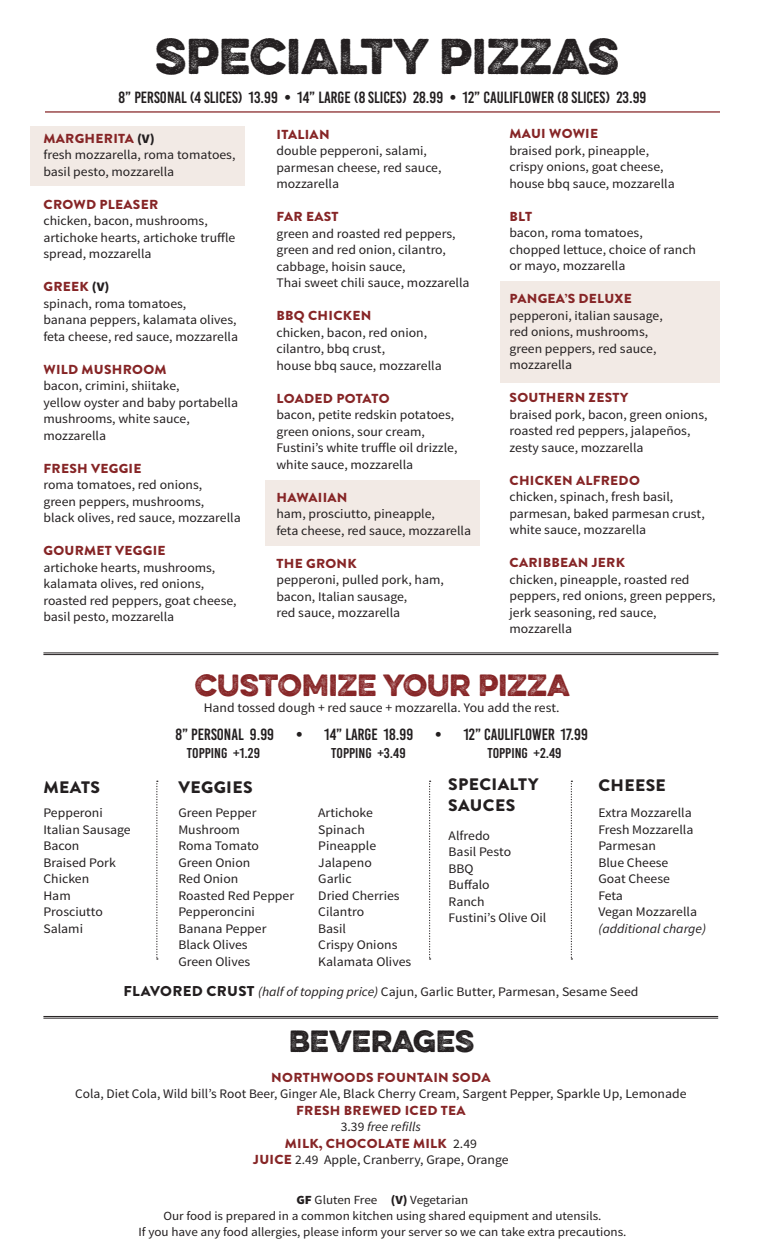
<style>
.page{position:relative;width:765px;height:1260px;background:#fff}
.page>*{position:absolute;margin:0;border:0;box-sizing:border-box;transform-origin:0 0}
.t1{font:45px "Eveleth Dot";color:#231f20}
.t2{font:27.5px "Eveleth Dot";color:#862526}
.t3{font:27.5px "Eveleth Dot";color:#231f20}
.t4{font:900 16.62px/21px "Brandon Grotesque";letter-spacing:.02em;color:#231f20;scale:1.05 1}
.t5{font:16.25px "Bebas Kai";color:#231f20}
.t6{font:14.25px "Bebas Kai";color:#231f20;scale:1.05 1}
.t7{font:13px/16.5px "Source Sans Pro";color:#231f20;scale:1.05 1}
.t8{font:900 13px "Brandon Grotesque";letter-spacing:.02em;color:#862526;scale:1.05 1}
.t9{font:13px "Source Sans Pro";color:#231f20}
.t10{font:13px/16.5px "Source Sans Pro";color:#231f20;scale:1.04 1}
.t11{font:italic 13px "Source Sans Pro";color:#231f20;scale:1.05 1}
.t12{font:italic 13px "Source Sans Pro";color:#231f20}
.t13{font:12.5px/15.8px "Source Sans Pro";color:#231f20;text-align:center;scale:1.05 1}
.s1{font-family:"Source Sans Pro";color:#231f20}
.s2{font-family:"Brandon Grotesque";font-weight:900;font-size:14.25px}
.s3{font-style:italic}
.s4{font-style:normal}
.s5{font-family:"Source Sans Pro";font-weight:400;color:#231f20}
.s6{font-family:"Brandon Grotesque";font-weight:900;color:#862526}
.s7{font-weight:900}
</style>
<div class="page">
<div style="left:500px;top:281px;width:220px;height:102px;background:#f2eae5"></div>
<div style="left:265px;top:480px;width:214px;height:66px;background:#f2eae5"></div>
<div style="left:31px;top:126px;width:214px;height:60px;background:#f2eae5"></div>
<hr style="left:43px;top:653px;width:675px;height:1px;background:#231f20">
<hr style="left:43px;top:654px;width:675px;height:1px;background:#231f20">
<hr style="left:43px;top:1016px;width:675px;height:1px;background:#231f20">
<hr style="left:43px;top:1018px;width:675px;height:1px;background:#231f20">
<svg style="left:156px;top:781px;width:2px;height:179px"></svg>
<svg style="left:429px;top:781px;width:2px;height:179px"></svg>
<svg style="left:571px;top:781px;width:1px;height:179px"></svg>
<hr style="left:45px;top:111px;width:675px;height:2px;background:#862526">
<h1 class="t1" style="left:155px;top:22px;width:466px">SPECIALTY PIZZAS</h1>
<p class="t5" style="left:119px;top:88px;width:529px">8” PERSONAL (4 SLICES) 13.99 • 14” LARGE (8 SLICES) 28.99 • 12” CAULIFLOWER (8 SLICES) 23.99</p>
<p class="t8" style="left:44px;top:129px;width:107px">MARGHERITA <span class="s1">(V)</span></p>
<p class="t7" style="left:43px;top:147px;width:184px">fresh mozzarella, roma tomatoes, basil pesto, mozzarella</p>
<p class="t8" style="left:44px;top:195px;width:111px">CROWD PLEASER</p>
<p class="t7" style="left:43px;top:213px;width:184px">chicken, bacon, mushrooms, artichoke hearts, artichoke truffle spread, mozzarella</p>
<p class="t8" style="left:44px;top:278px;width:64px">GREEK <span class="s1">(V)</span></p>
<p class="t7" style="left:43px;top:295px;width:187px">spinach, roma tomatoes,<br>banana peppers, kalamata olives, feta cheese, red sauce, mozzarella</p>
<p class="t8" style="left:44px;top:360px;width:119px">WILD MUSHROOM</p>
<p class="t7" style="left:43px;top:378px;width:187px">bacon, crimini, shiitake,<br>yellow oyster and baby portabella mushrooms, white sauce, mozzarella</p>
<p class="t8" style="left:44px;top:459px;width:95px">FRESH VEGGIE</p>
<p class="t7" style="left:43px;top:477px;width:189px">roma tomatoes, red onions,<br>green peppers, mushrooms,<br>black olives, red sauce, mozzarella</p>
<p class="t8" style="left:44px;top:542px;width:118px">GOURMET VEGGIE</p>
<p class="t7" style="left:43px;top:559px;width:186px">artichoke hearts, mushrooms, kalamata olives, red onions, roasted red peppers, goat cheese, basil pesto, mozzarella</p>
<p class="t8" style="left:277px;top:125px;width:52px">ITALIAN</p>
<p class="t7" style="left:276px;top:143px;width:159px">double pepperoni, salami, parmesan cheese, red sauce, mozzarella</p>
<p class="t8" style="left:277px;top:208px;width:61px">FAR EAST</p>
<p class="t7" style="left:276px;top:226px;width:185px">green and roasted red peppers, green and red onion, cilantro, cabbage, hoisin sauce,<br>Thai sweet chili sauce, mozzarella</p>
<p class="t8" style="left:277px;top:307px;width:92px">BBQ CHICKEN</p>
<p class="t7" style="left:276px;top:325px;width:159px">chicken, bacon, red onion, cilantro, bbq crust,<br>house bbq sauce, mozzarella</p>
<p class="t8" style="left:277px;top:389px;width:109px">LOADED POTATO</p>
<p class="t7" style="left:276px;top:407px;width:174px">bacon, petite redskin potatoes, green onions, sour cream,<br>Fustini’s white truffle oil drizzle, white sauce, mozzarella</p>
<p class="t8" style="left:277px;top:488px;width:69px">HAWAIIAN</p>
<p class="t7" style="left:276px;top:506px;width:187px">ham, prosciutto, pineapple,<br>feta cheese, red sauce, mozzarella</p>
<p class="t8" style="left:277px;top:554px;width:78px">THE GRONK</p>
<p class="t7" style="left:276px;top:572px;width:161px">pepperoni, pulled pork, ham, bacon, Italian sausage,<br>red sauce, mozzarella</p>
<p class="t8" style="left:510px;top:125px;width:86px">MAUI WOWIE</p>
<p class="t7" style="left:509px;top:142px;width:159px">braised pork, pineapple, crispy onions, goat cheese, house bbq sauce, mozzarella</p>
<p class="t8" style="left:510px;top:207px;width:23px">BLT</p>
<p class="t7" style="left:509px;top:225px;width:179px">bacon, roma tomatoes, chopped lettuce, choice of ranch or mayo, mozzarella</p>
<p class="t8" style="left:510px;top:290px;width:118px">PANGEA’S DELUXE</p>
<p class="t10" style="left:509px;top:307px;width:149px">pepperoni, italian sausage, red onions, mushrooms, green peppers, red sauce, mozzarella</p>
<p class="t8" style="left:510px;top:389px;width:115px">SOUTHERN ZESTY</p>
<p class="t7" style="left:509px;top:406px;width:190px">braised pork, bacon, green onions, roasted red peppers, jalapeños, zesty sauce, mozzarella</p>
<p class="t8" style="left:510px;top:471px;width:126px">CHICKEN ALFREDO</p>
<p class="t7" style="left:509px;top:489px;width:188px">chicken, spinach, fresh basil, parmesan, baked parmesan crust, white sauce, mozzarella</p>
<p class="t8" style="left:510px;top:554px;width:111px">CARIBBEAN JERK</p>
<p class="t7" style="left:509px;top:571px;width:198px">chicken, pineapple, roasted red peppers, red onions, green peppers, jerk seasoning, red sauce, mozzarella</p>
<h2 class="t2" style="left:195px;top:664px;width:377px">CUSTOMIZE YOUR PIZZA</h2>
<p class="t7" style="left:204px;top:700px;width:341px">Hand tossed dough + red sauce + mozzarella. You add the rest.</p>
<p class="t5" style="left:175px;top:725px;width:100px">8” PERSONAL 9.99</p>
<p class="t5" style="left:296px;top:725px;width:119px">• 14” LARGE 18.99</p>
<p class="t5" style="left:435px;top:725px;width:155px">• 12” CAULIFLOWER 17.99</p>
<p class="t4" style="left:44px;top:777px;width:55px">MEATS</p>
<p class="t7" style="left:43px;top:805px;width:85px">Pepperoni<br>Italian Sausage<br>Bacon<br>Braised Pork<br>Chicken<br>Ham<br>Prosciutto<br>Salami</p>
<p class="t6" style="left:187px;top:746px;width:71px">TOPPING +1.29</p>
<p class="t6" style="left:331px;top:746px;width:72px">TOPPING +3.49</p>
<p class="t6" style="left:487px;top:746px;width:72px">TOPPING +2.49</p>
<p class="t4" style="left:179px;top:777px;width:72px">VEGGIES</p>
<p class="t7" style="left:178px;top:805px;width:112px">Green Pepper<br>Mushroom<br>Roma Tomato<br>Green Onion<br>Red Onion<br>Roasted Red Pepper<br>Pepperoncini<br>Banana Pepper<br>Black Olives<br>Green Olives</p>
<p class="t7" style="left:318px;top:805px;width:90px">Artichoke<br>Spinach<br>Pineapple<br>Jalapeno<br>Garlic<br>Dried Cherries<br>Cilantro<br>Basil<br>Crispy Onions<br>Kalamata Olives</p>
<p class="t4" style="left:448px;top:774px;width:87px">SPECIALTY<br>SAUCES</p>
<p class="t4" style="left:598px;top:775px;width:66px">CHEESE</p>
<p class="t7" style="left:598px;top:805px;width:96px">Extra Mozzarella<br>Fresh Mozzarella<br>Parmesan<br>Blue Cheese<br>Goat Cheese<br>Feta<br>Vegan Mozzarella</p>
<p class="t11" style="left:598px;top:920px;width:104px">(additional charge)</p>
<p class="t7" style="left:449px;top:827px;width:95px">Alfredo<br>Basil Pesto<br>BBQ<br>Buffalo<br>Ranch<br>Fustini’s Olive Oil</p>
<p class="t7" style="left:124px;top:984px;width:492px"><span class="s2">FLAVORED CRUST</span> <span class="s3">(half of topping price)</span> Cajun, Garlic Butter, Parmesan, Sesame Seed</p>
<h2 class="t3" style="left:289px;top:1021px;width:187px">BEVERAGES</h2>
<p class="t8" style="left:271px;top:1068px;width:210px">NORTHWOODS FOUNTAIN SODA</p>
<p class="t9" style="left:75px;top:1086px;width:613px">Cola, Diet Cola, Wild bill’s Root Beer, Ginger Ale, Black Cherry Cream, Sargent Pepper, Sparkle Up, Lemonade</p>
<p class="t8" style="left:296px;top:1101px;width:163px">FRESH BREWED ICED TEA</p>
<p class="t12" style="left:341px;top:1119px;width:81px"><span class="s4">3.39</span> free refills</p>
<p class="t8" style="left:285px;top:1134px;width:185px">MILK, CHOCOLATE MILK <span class="s5">2.49</span></p>
<p class="t9" style="left:253px;top:1152px;width:257px"><span class="s6">JUICE</span> 2.49 Apple, Cranberry, Grape, Orange</p>
<p class="t13" style="left:139px;top:1192px;width:466px"><span class="s7">GF</span> Gluten Free <span class="s7">(V)</span> Vegetarian<br>Our food is prepared in a common kitchen using shared equipment and utensils.<br>If you have any food allergies, please inform your server so we can take extra precautions.</p>
</div>
